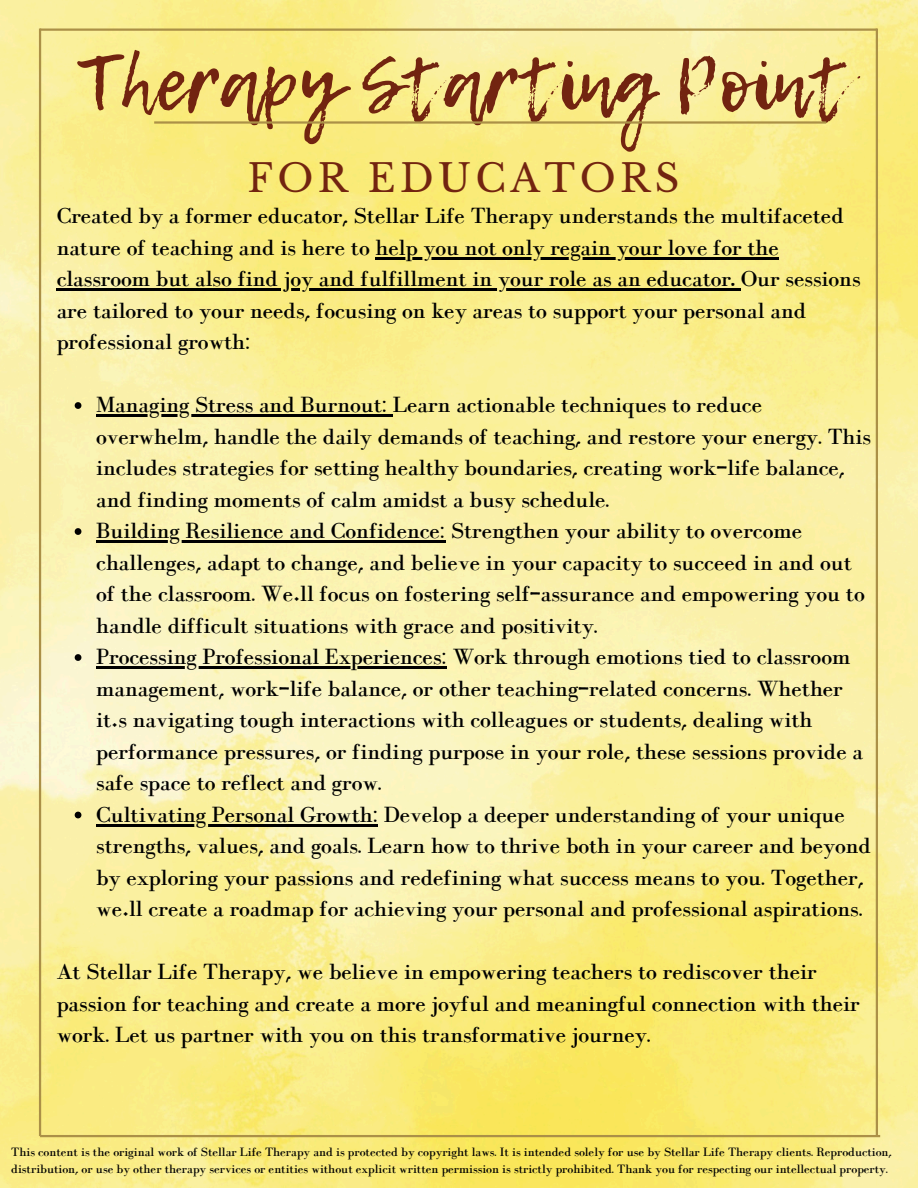
<style>
.page{position:relative;width:918px;height:1188px;background:#fff}
.page>*{position:absolute;margin:0;border:0;box-sizing:border-box;transform-origin:0 0}
.t1{font:76.35px "Lemon Tuesday";color:#722410}
.t2{font:38.25px "Libre Baskerville";letter-spacing:.115em;color:#722410}
.t3{font:23.25px/31.5px "EFT Lemonade";color:#000}
.t4{font:12.75px/17px "EFT Lemonade";color:#000}
.s1{font-weight:700}
</style>
<div class="page">
<img style="left:0;top:0;width:918px;height:1188px">
<hr style="left:40px;top:29px;width:837px;height:2px;background:#ab9047">
<hr style="left:39px;top:29px;width:2px;height:1107px;background:#ab9047">
<hr style="left:40px;top:1135px;width:840px;height:2px;background:#ab9047">
<hr style="left:876px;top:29px;width:2px;height:1107px;background:#ab9047">
<hr style="left:154px;top:121px;width:672px;height:3px;background:#ab9047">
<hr style="left:376px;top:257px;width:403px;height:2px;background:#000">
<hr style="left:57px;top:289px;width:684px;height:2px;background:#000">
<svg style="left:75px;top:402px;width:6px;height:7px"></svg>
<hr style="left:96px;top:415px;width:297px;height:2px;background:#000">
<svg style="left:75px;top:528px;width:6px;height:7px"></svg>
<hr style="left:96px;top:541px;width:349px;height:2px;background:#000">
<svg style="left:75px;top:654px;width:6px;height:7px"></svg>
<hr style="left:96px;top:667px;width:351px;height:2px;background:#000">
<svg style="left:75px;top:812px;width:6px;height:6px"></svg>
<hr style="left:96px;top:824px;width:282px;height:2px;background:#000">
<p class="t1" style="left:79px;top:27px;width:772px">Therapy Starting Point</p>
<p class="t2" style="left:247px;top:155px;width:434px">FOR EDUCATORS</p>
<h1 class="t3" style="left:57px;top:201px;width:789px">Created by a former educator, Stellar Life Therapy understands the multifaceted nature of teaching and is here to <span class="s1">help you not only regain your love for the</span></h1>
<p class="t3" style="left:57px;top:264px;width:805px"><span class="s1">classroom but also find joy and fulfillment in your role as an educator.</span> Our sessions are tailored to your needs, focusing on key areas to support your personal and professional growth:</p>
<p class="t3" style="left:96px;top:390px;width:776px">Managing Stress and Burnout: Learn actionable techniques to reduce overwhelm, handle the daily demands of teaching, and restore your energy. This</p>
<h3 class="t3" style="left:96px;top:453px;width:757px">includes strategies for setting healthy boundaries, creating work-life balance, and finding moments of calm amidst a busy schedule.<br>Building Resilience and Confidence: Strengthen your ability to overcome challenges, adapt to change, and believe in your capacity to succeed in and out</h3>
<p class="t3" style="left:96px;top:579px;width:770px">of the classroom. We’ll focus on fostering self-assurance and empowering you to handle difficult situations with grace and positivity.<br>Processing Professional Experiences: Work through emotions tied to classroom management, work-life balance, or other teaching-related concerns. Whether</p>
<p class="t3" style="left:96px;top:705px;width:776px">it’s navigating tough interactions with colleagues or students, dealing with performance pressures, or finding purpose in your role, these sessions provide a safe space to reflect and grow.<br>Cultivating Personal Growth: Develop a deeper understanding of your unique strengths, values, and goals. Learn how to thrive both in your career and beyond</p>
<p class="t3" style="left:96px;top:863px;width:769px">by exploring your passions and redefining what success means to you. Together, we’ll create a roadmap for achieving your personal and professional aspirations.</p>
<p class="t3" style="left:57px;top:957px;width:805px">At Stellar Life Therapy, we believe in empowering teachers to rediscover their passion for teaching and create a more joyful and meaningful connection with their work. Let us partner with you on this transformative journey.</p>
<p class="t4" style="left:11px;top:1144px;width:882px">This content is the original work of Stellar Life Therapy and is protected by copyright laws. It is intended solely for use by Stellar Life Therapy clients. Reproduction, distribution, or use by other therapy services or entities without explicit written permission is strictly prohibited. Thank you for respecting our intellectual property.</p>
</div>
